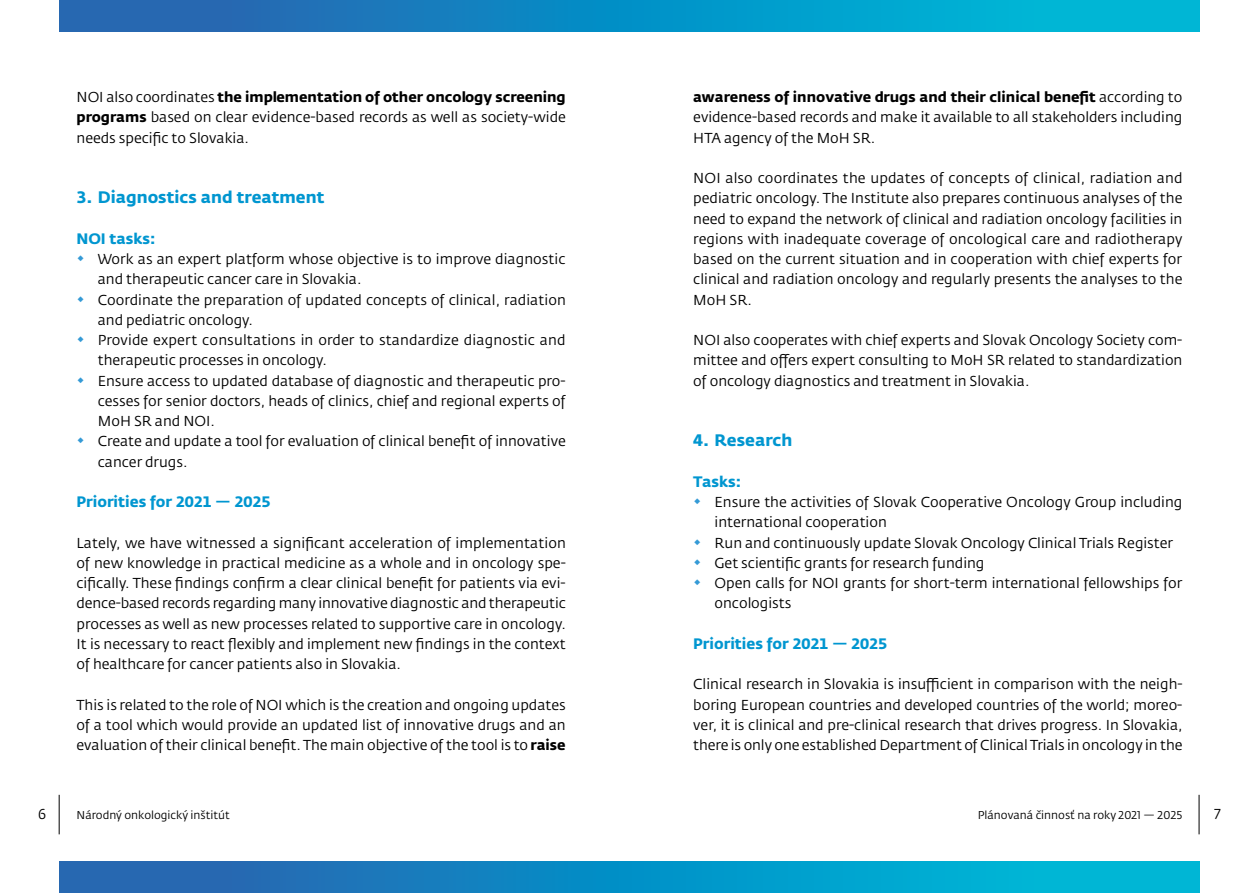
<style>
.page{position:relative;width:1259px;height:893px;background:#fff}
.page>*{position:absolute;margin:0;border:0;box-sizing:border-box;transform-origin:0 0}
.t1{font:700 16.5px "Fedra Sans Pro";color:#0096d0}
.t2{font:700 15px "Fedra Sans Pro";color:#0096d0}
.t3{font:14.25px/20.2px "Fedra Sans Pro";color:#000;text-align:justify}
.t4{font:11.25px "Fedra Sans Pro";color:#000}
.s1{font-weight:700}
.s2{font-size:16.5px;color:#349ad6}
</style>
<div class="page">
<div style="left:60px;top:862px;width:1139px;height:31px;background:linear-gradient(to right,#275fae,#00c0db)"></div>
<div style="left:60px;top:0;width:1139px;height:31px;background:linear-gradient(to right,#275fae,#00c0db)"></div>
<hr style="left:59px;top:795px;width:1px;height:39px;background:#000">
<hr style="left:1198px;top:795px;width:1px;height:39px;background:#000">
<p class="t3" style="left:77px;top:87px;width:491px">NOI also coordinates <span class="s1">the implementation of other oncology screening programs</span> based on clear evidence-based records as well as society-wide needs specific to Slovakia.</p>
<p class="t1" style="left:77px;top:187px;width:249px">3. Diagnostics and treatment</p>
<p class="t2" style="left:77px;top:229px;width:81px">NOI tasks:</p>
<p class="t3" style="left:98px;top:249px;width:469px;text-indent:-21px"><span class="s2">◆</span> Work as an expert platform whose objective is to improve diagnostic and therapeutic cancer care in Slovakia.</p>
<p class="t3" style="left:98px;top:289px;width:469px;text-indent:-21px"><span class="s2">◆</span> Coordinate the preparation of updated concepts of clinical, radiation and pediatric oncology.</p>
<p class="t3" style="left:98px;top:330px;width:469px;text-indent:-21px"><span class="s2">◆</span> Provide expert consultations in order to standardize diagnostic and therapeutic processes in oncology.</p>
<p class="t3" style="left:98px;top:370px;width:469px;text-indent:-21px"><span class="s2">◆</span> Ensure access to updated database of diagnostic and therapeutic pro&shy;cesses for senior doctors, heads of clinics, chief and regional experts of MoH SR and NOI.</p>
<p class="t3" style="left:98px;top:431px;width:469px;text-indent:-21px"><span class="s2">◆</span> Create and update a tool for evaluation of clinical benefit of innovative cancer drugs.</p>
<p class="t2" style="left:77px;top:492px;width:195px">Priorities for 2021 — 2025</p>
<p class="t3" style="left:77px;top:532px;width:491px">Lately, we have witnessed a significant acceleration of implementation of new knowledge in practical medicine as a whole and in oncology spe&shy;cifically. These findings confirm a clear clinical benefit for patients via evi&shy;dence-based records regarding many innovative diagnostic and therapeutic processes as well as new processes related to supportive care in oncology.<br>It is necessary to react flexibly and implement new findings in the context of healthcare for cancer patients also in Slovakia.</p>
<p class="t3" style="left:77px;top:694px;width:491px">This is related to the role of NOI which is the creation and ongoing updates of a tool which would provide an updated list of innovative drugs and an evaluation of their clinical benefit. The main objective of the tool is to <span class="s1">raise</span></p>
<p class="t3" style="left:693px;top:87px;width:491px"><span class="s1">awareness of innovative drugs and their clinical benefit</span> according to evidence-based records and make it available to all stakeholders including HTA agency of the MoH SR.</p>
<p class="t3" style="left:693px;top:168px;width:491px">NOI also coordinates the updates of concepts of clinical, radiation and pediatric oncology. The Institute also prepares continuous analyses of the need to expand the network of clinical and radiation oncology facilities in regions with inadequate coverage of oncological care and radiotherapy based on the current situation and in cooperation with chief experts for clinical and radiation oncology and regularly presents the analyses to the MoH SR.</p>
<p class="t3" style="left:693px;top:330px;width:490px">NOI also cooperates with chief experts and Slovak Oncology Society com&shy;mittee and offers expert consulting to MoH SR related to standardization of oncology diagnostics and treatment in Slovakia.</p>
<p class="t1" style="left:693px;top:430px;width:101px">4. Research</p>
<p class="t2" style="left:693px;top:472px;width:49px">Tasks:</p>
<p class="t3" style="left:714px;top:492px;width:469px;text-indent:-21px"><span class="s2">◆</span> Ensure the activities of Slovak Cooperative Oncology Group including international cooperation</p>
<p class="t3" style="left:693px;top:532px;width:481px"><span class="s2">◆</span> Run and continuously update Slovak Oncology Clinical Trials Register</p>
<p class="t3" style="left:693px;top:553px;width:293px"><span class="s2">◆</span> Get scientific grants for research funding</p>
<p class="t3" style="left:714px;top:573px;width:469px;text-indent:-21px"><span class="s2">◆</span> Open calls for NOI grants for short-term international fellowships for oncologists</p>
<p class="t2" style="left:693px;top:634px;width:195px">Priorities for 2021 — 2025</p>
<p class="t3" style="left:693px;top:674px;width:491px">Clinical research in Slovakia is insufficient in comparison with the neigh&shy;boring European countries and developed countries of the world; moreo&shy;ver, it is clinical and pre-clinical research that drives progress. In Slovakia, there is only one established Department of Clinical Trials in oncology in the</p>
<p class="t3" style="left:38px;top:804px;width:10px">6</p>
<p class="t4" style="left:77px;top:808px;width:155px">Národný onkologický inštitút</p>
<p class="t4" style="left:978px;top:808px;width:206px">Plánovaná činnosť na roky 2021 — 2025</p>
<p class="t3" style="left:1214px;top:804px;width:8px">7</p>
</div>
